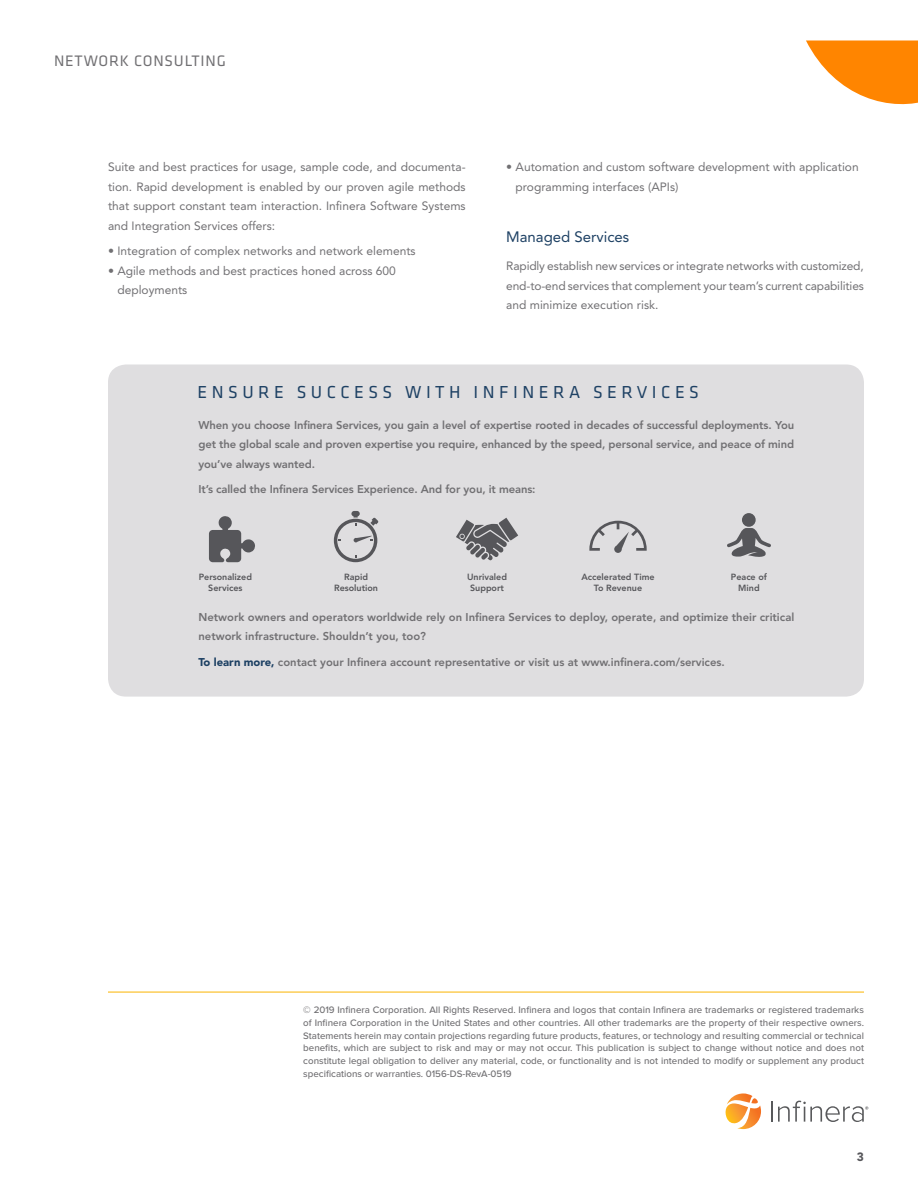
<style>
.page{position:relative;width:918px;height:1188px;background:#fff}
.page>*{position:absolute;margin:0;border:0;box-sizing:border-box;transform-origin:0 0}
.t1{font:18px "Klavika";letter-spacing:.25em;color:#1e4164}
.t2{font:15.75px "Klavika";letter-spacing:.05em;color:#717073}
.t3{font:15px "Avenir LT Std";color:#1e4164}
.t4{font:12px/19.5px "Avenir LT Std";color:#717073;text-align:justify}
.t5{font:900 12px "Avenir LT Std";color:#56565a}
.t6{font:800 11.25px/19.5px "Avenir LT Std";color:#717073;text-align:justify}
.t7{font:500 9.75px/12.8px "Proxima Nova";color:#717073;text-align:justify}
.t8{font:800 9px/10.8px "Avenir LT Std";color:#56565a;text-align:center}
.s1{font-weight:900;color:#1e4164}
</style>
<div class="page">
<div style="left:108px;top:365px;width:756px;height:332px;background:#dfdee0;border-radius:18px"></div>
<svg style="left:209px;top:516px;width:46px;height:46px"></svg>
<svg style="left:589px;top:521px;width:58px;height:32px"></svg>
<svg style="left:456px;top:518px;width:62px;height:42px"></svg>
<svg style="left:334px;top:511px;width:44px;height:51px"></svg>
<div style="left:742px;top:513px;width:14px;height:14px;background:#56565a;border-radius:50%"></div>
<svg style="left:727px;top:528px;width:44px;height:29px"></svg>
<svg style="left:806px;top:40px;width:112px;height:65px"></svg>
<hr style="left:108px;top:992px;width:756px;height:1px;background:#fbb400">
<svg style="left:725px;top:1093px;width:36px;height:36px"></svg>
<hr style="left:771px;top:1101px;width:2px;height:21px;background:#58595b">
<svg style="left:778px;top:1101px;width:90px;height:21px"></svg>
<h2 class="t2" style="left:54px;top:50px;width:173px">NETWORK CONSULTING</h2>
<p class="t4" style="left:108px;top:157px;width:359px">Suite and best practices for usage, sample code, and documenta&shy;tion. Rapid development is enabled by our proven agile methods that support constant team interaction. Infinera Software Systems and Integration Services offers:</p>
<p class="t4" style="left:108px;top:241px;width:309px">• Integration of complex networks and network elements</p>
<p class="t4" style="left:117px;top:261px;width:280px;text-indent:-9px">• Agile methods and best practices honed across 600 deployments</p>
<p class="t4" style="left:516px;top:157px;width:345px;text-indent:-9px">• Automation and custom software development with application programming interfaces (APIs)</p>
<h3 class="t3" style="left:506px;top:228px;width:125px">Managed Services</h3>
<p class="t4" style="left:506px;top:256px;width:359px">Rapidly establish new services or integrate networks with customized, end-to-end services that complement your team’s current capabilities and minimize execution risk.</p>
<h1 class="t1" style="left:198px;top:380px;width:503px">ENSURE SUCCESS WITH INFINERA SERVICES</h1>
<p class="t6" style="left:198px;top:415px;width:597px">When you choose Infinera Services, you gain a level of expertise rooted in decades of successful deployments. You get the global scale and proven expertise you require, enhanced by the speed, personal service, and peace of mind you’ve always wanted.</p>
<p class="t6" style="left:198px;top:480px;width:339px">It’s called the Infinera Services Experience. And for you, it means:</p>
<p class="t8" style="left:199px;top:571px;width:55px">Personalized<br>Services</p>
<p class="t8" style="left:334px;top:571px;width:46px">Rapid<br>Resolution</p>
<p class="t8" style="left:467px;top:571px;width:41px">Unrivaled<br>Support</p>
<p class="t8" style="left:581px;top:571px;width:75px">Accelerated Time<br>To Revenue</p>
<p class="t8" style="left:731px;top:571px;width:38px">Peace of<br>Mind</p>
<p class="t6" style="left:198px;top:607px;width:597px">Network owners and operators worldwide rely on Infinera Services to deploy, operate, and optimize their critical network infrastructure. Shouldn’t you, too?</p>
<p class="t6" style="left:198px;top:652px;width:528px"><span class="s1">To learn more,</span> contact your Infinera account representative or visit us at www.infinera.com/services.</p>
<p class="t7" style="left:303px;top:1004px;width:562px">© 2019 Infinera Corporation. All Rights Reserved. Infinera and logos that contain Infinera are trademarks or registered trademarks of Infinera Corporation in the United States and other countries. All other trademarks are the property of their respective owners.<br>Statements herein may contain projections regarding future products, features, or technology and resulting commercial or technical benefits, which are subject to risk and may or may not occur. This publication is subject to change without notice and does not constitute legal obligation to deliver any material, code, or functionality and is not intended to modify or supplement any product specifications or warranties. 0156-DS-RevA-0519</p>
<p class="t5" style="left:857px;top:1150px;width:9px">3</p>
</div>
